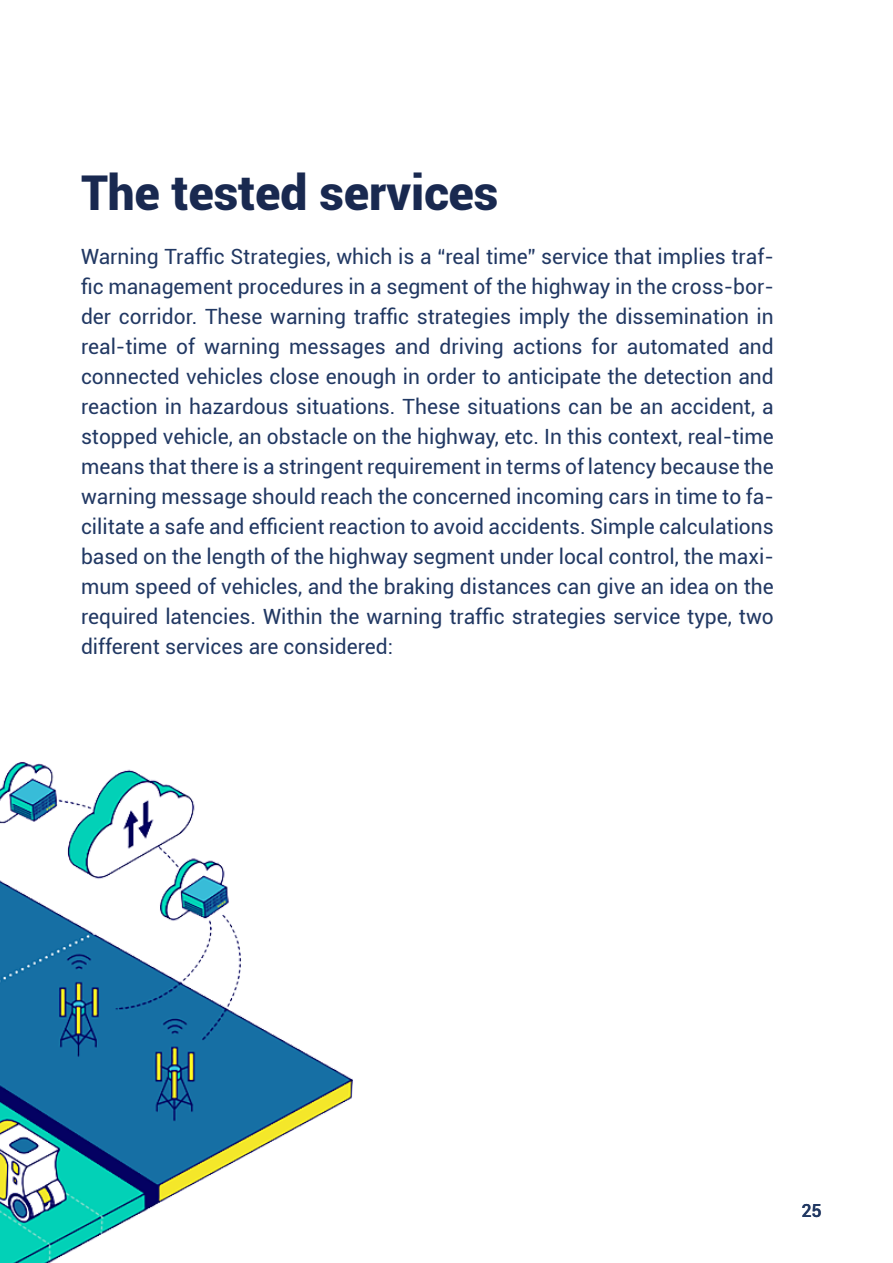
<style>
.page{position:relative;width:893px;height:1263px;background:#fff}
.page>*{position:absolute;margin:0;border:0;box-sizing:border-box;transform-origin:0 0}
.Paragraph_Style_35{font:900 48px "Roboto";color:#192950}
.Paragraph_Style_36{font:21px/30px "Roboto";color:#213863;text-align:justify}
.t1{font:500 18px "Roboto";color:#192950}
</style>
<div class="page">
<img style="left:0;top:762px;width:353px;height:501px">
<p class="Paragraph_Style_35" style="left:81px;top:159px;width:419px">The tested services</p>
<p class="Paragraph_Style_36" style="left:81px;top:241px;width:694px">Warning Traffic Strategies, which is a “real time” service that implies traf&shy;fic management procedures in a segment of the highway in the cross-bor&shy;der corridor. These warning traffic strategies imply the dissemination in real-time of warning messages and driving actions for automated and connected vehicles close enough in order to anticipate the detection and reaction in hazardous situations. These situations can be an accident, a stopped vehicle, an obstacle on the highway, etc. In this context, real-time means that there is a stringent requirement in terms of latency because the warning message should reach the concerned incoming cars in time to fa&shy;cilitate a safe and efficient reaction to avoid accidents. Simple calculations based on the length of the highway segment under local control, the maxi&shy;mum speed of vehicles, and the braking distances can give an idea on the required latencies. Within the warning traffic strategies service type, two different services are considered:</p>
<p class="t1" style="left:801px;top:1197px;width:22px">25</p>
</div>
